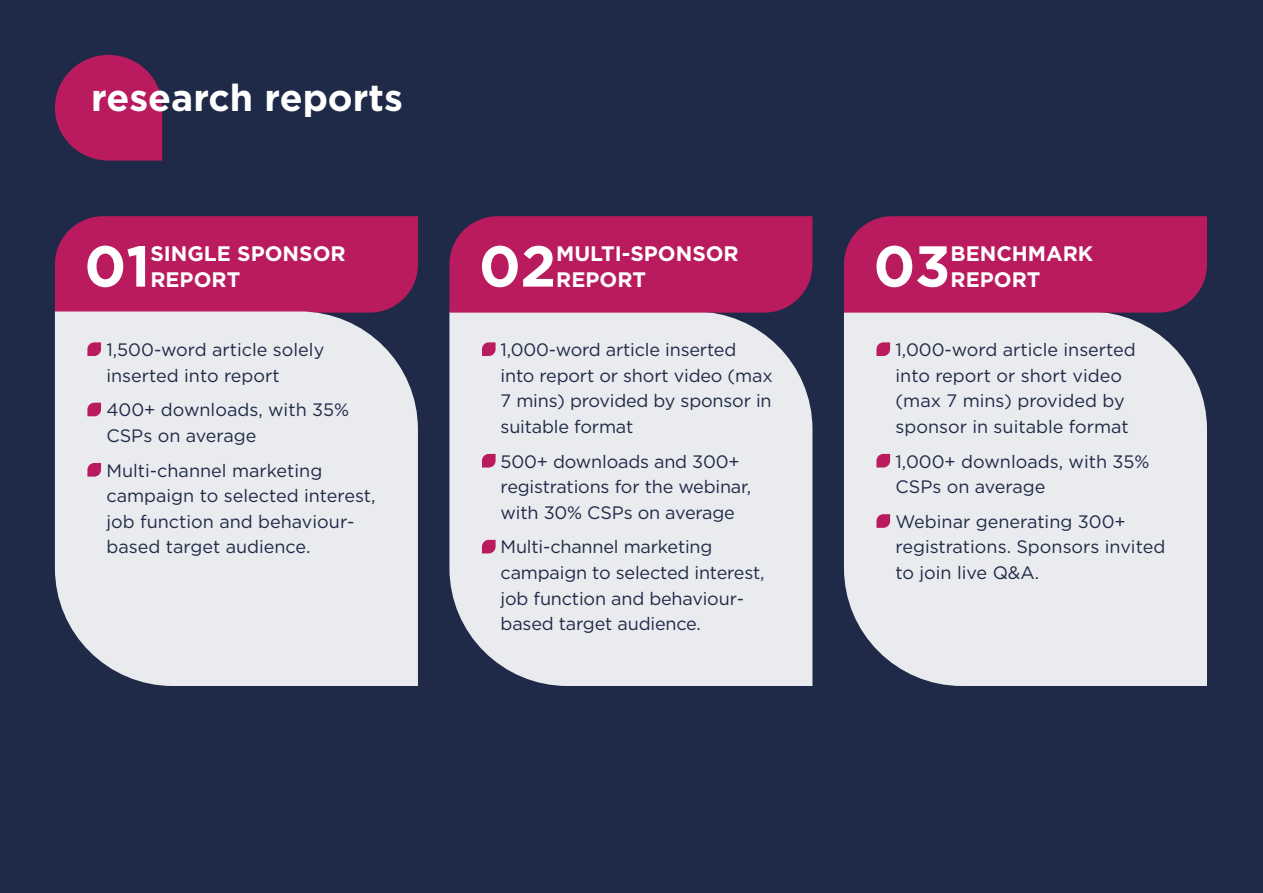
<style>
.page{position:relative;width:1263px;height:893px;background:#1e2a47}
.page>*{position:absolute;margin:0;border:0;box-sizing:border-box;transform-origin:0 0}
.t1{font:700 57.6px "Gotham";color:#fff}
.t2{font:700 37.5px "Gotham";color:#fff}
.t3{font:700 21px/25.7px "Gotham";color:#fff}
.t4{font:18px/25.7px "Gotham";letter-spacing:-.01em;color:#1e2a47}
</style>
<div class="page">
<div style="left:55px;top:216px;width:363px;height:95px;background:#b91b5e"></div>
<div style="left:55px;top:311px;width:363px;height:375px;background:#eaebef"></div>
<div style="left:449px;top:313px;width:363px;height:373px;background:#eaebef"></div>
<div style="left:844px;top:313px;width:363px;height:373px;background:#eaebef"></div>
<svg style="left:87px;top:342px;width:14px;height:14px"></svg>
<svg style="left:87px;top:403px;width:14px;height:13px"></svg>
<svg style="left:87px;top:463px;width:14px;height:14px"></svg>
<div style="left:449px;top:216px;width:363px;height:97px;background:#b91b5e"></div>
<svg style="left:482px;top:342px;width:14px;height:14px"></svg>
<svg style="left:482px;top:454px;width:14px;height:13px"></svg>
<svg style="left:482px;top:540px;width:14px;height:13px"></svg>
<div style="left:844px;top:216px;width:363px;height:97px;background:#b91b5e"></div>
<svg style="left:876px;top:342px;width:14px;height:14px"></svg>
<svg style="left:876px;top:454px;width:14px;height:13px"></svg>
<svg style="left:876px;top:514px;width:14px;height:14px"></svg>
<svg style="left:55px;top:55px;width:107px;height:106px"></svg>
<h2 class="t2" style="left:91px;top:81px;width:313px">research reports</h2>
<h1 class="t1" style="left:84px;top:241px;width:68px">01</h1>
<p class="t3" style="left:150px;top:242px;width:197px">SINGLE SPONSOR<br>REPORT</p>
<p class="t4" style="left:106px;top:338px;width:219px">1,500-word article solely inserted into report</p>
<p class="t4" style="left:106px;top:398px;width:244px">400+ downloads, with 35%<br>CSPs on average</p>
<p class="t4" style="left:106px;top:458px;width:271px">Multi-channel marketing campaign to selected interest, job function and behaviour&shy;based target audience.</p>
<h1 class="t1" style="left:479px;top:241px;width:79px">02</h1>
<p class="t3" style="left:556px;top:242px;width:184px">MULTI-SPONSOR<br>REPORT</p>
<p class="t4" style="left:501px;top:338px;width:274px">1,000-word article inserted into report or short video (max<br>7 mins) provided by sponsor in suitable format</p>
<p class="t4" style="left:501px;top:449px;width:252px">500+ downloads and 300+ registrations for the webinar, with 30% CSPs on average</p>
<p class="t4" style="left:501px;top:535px;width:265px">Multi-channel marketing campaign to selected interest, job function and behaviour&shy;based target audience.</p>
<h1 class="t1" style="left:873px;top:241px;width:79px">03</h1>
<p class="t3" style="left:950px;top:242px;width:144px">BENCHMARK<br>REPORT</p>
<p class="t4" style="left:895px;top:338px;width:242px">1,000-word article inserted into report or short video (max 7 mins) provided by sponsor in suitable format</p>
<p class="t4" style="left:895px;top:449px;width:255px">1,000+ downloads, with 35%<br>CSPs on average</p>
<p class="t4" style="left:895px;top:510px;width:271px">Webinar generating 300+ registrations. Sponsors invited to join live Q&amp;A.</p>
</div>
